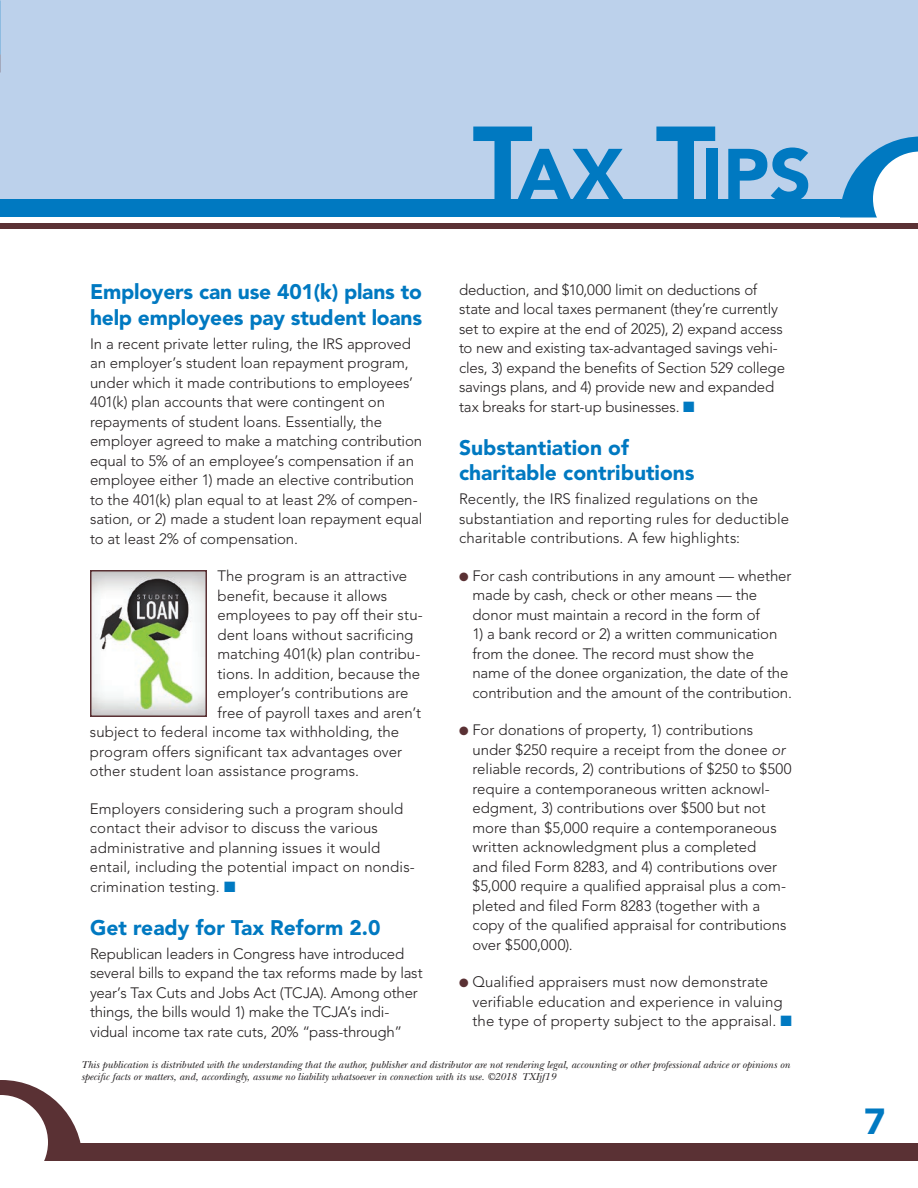
<style>
.page{position:relative;width:918px;height:1188px;background:#fff}
.page>*{position:absolute;margin:0;border:0;box-sizing:border-box;transform-origin:0 0}
.t1{font:900 73.5px "Avenir LT Std";color:#0079c1}
.t2{font:900 36px "Avenir LT Std";color:#0079c1}
.t3{font:900 21px/25.2px "Avenir LT Std";color:#0079c1}
.t4{font:300 15px/19.5px "Avenir LT Std";letter-spacing:-.005em;color:#231f20}
.t5{font:italic 10.5px/12.6px "New Baskerville Std";color:#231f20}
.s1{color:#0079c1}
.s2{font-size:105px}
.s3{color:#5a3134}
.s4{font-style:italic}
</style>
<div class="page">
<div style="left:0;top:0;width:918px;height:200px;background:#bcd1eb"></div>
<div style="left:0;top:200px;width:918px;height:18px;background:#0079c1"></div>
<div style="left:0;top:1143px;width:918px;height:18px;background:#5a3134"></div>
<svg style="left:840px;top:136px;width:78px;height:88px"></svg>
<div style="left:0;top:224px;width:918px;height:6px;background:#5a3134"></div>
<svg style="left:0;top:1080px;width:81px;height:81px"></svg>
<img style="left:93px;top:573px;width:111px;height:141px">
<div style="left:90px;top:570px;width:117px;height:147px;border:2px solid #5a3134"></div>
<h3 class="t3" style="left:90px;top:279px;width:334px">Employers can use 401(k) plans to help employees pay student loans</h3>
<p class="t4" style="left:90px;top:334px;width:334px">In a recent private letter ruling, the IRS approved an employer’s student loan repayment program, under which it made contributions to employees’ 401(k) plan accounts that were contingent on repayments of student loans. Essentially, the employer agreed to make a matching contribution equal to 5% of an employee’s compensation if an employee either 1) made an elective contribution to the 401(k) plan equal to at least 2% of compen&shy;sation, or 2) made a student loan repayment equal to at least 2% of compensation.</p>
<p class="t4" style="left:218px;top:566px;width:191px">The program is an attractive</p>
<p class="t4" style="left:218px;top:586px;width:171px">benefit, because it allows</p>
<p class="t4" style="left:218px;top:605px;width:207px">employees to pay off their stu-</p>
<p class="t4" style="left:218px;top:625px;width:197px">dent loans without sacrificing</p>
<p class="t4" style="left:218px;top:644px;width:204px">matching 401(k) plan contribu-</p>
<p class="t4" style="left:218px;top:664px;width:204px">tions. In addition, because the</p>
<p class="t4" style="left:218px;top:683px;width:193px">employer’s contributions are</p>
<p class="t4" style="left:218px;top:703px;width:205px">free of payroll taxes and aren’t</p>
<p class="t4" style="left:90px;top:722px;width:311px">subject to federal income tax withholding, the</p>
<p class="t4" style="left:90px;top:742px;width:314px">program offers significant tax advantages over</p>
<p class="t4" style="left:90px;top:761px;width:271px">other student loan assistance programs.</p>
<p class="t4" style="left:90px;top:799px;width:326px">Employers considering such a program should contact their advisor to discuss the various administrative and planning issues it would entail, including the potential impact on nondis&shy;crimination testing. <span class="s1">■</span></p>
<h3 class="t3" style="left:90px;top:915px;width:292px">Get ready for Tax Reform 2.0</h3>
<p class="t4" style="left:90px;top:944px;width:334px">Republican leaders in Congress have introduced several bills to expand the tax reforms made by last year’s Tax Cuts and Jobs Act (TCJA). Among other things, the bills would 1) make the TCJA’s indi&shy;vidual income tax rate cuts, 20% “pass-through”</p>
<h1 class="t1" style="left:473px;top:131px;width:340px"><span class="s2">T</span>AX <span class="s2">T</span>IPS</h1>
<p class="t4" style="left:459px;top:280px;width:328px">deduction, and $10,000 limit on deductions of state and local taxes permanent (they’re currently set to expire at the end of 2025), 2) expand access to new and existing tax-advantaged savings vehi&shy;cles, 3) expand the benefits of Section 529 college savings plans, and 4) provide new and expanded tax breaks for start-up businesses. <span class="s1">■</span></p>
<h3 class="t3" style="left:459px;top:435px;width:237px">Substantiation of charitable contributions</h3>
<p class="t4" style="left:459px;top:489px;width:332px">Recently, the IRS finalized regulations on the substantiation and reporting rules for deductible charitable contributions. A few highlights:</p>
<p class="t4" style="left:472px;top:566px;width:320px;text-indent:-13px"><span class="s3">●</span> For cash contributions in any amount — whether made by cash, check or other means — the donor must maintain a record in the form of</p>
<p class="t4" style="left:472px;top:624px;width:321px">1) a bank record or 2) a written communication from the donee. The record must show the name of the donee organization, the date of the contribution and the amount of the contribution.</p>
<p class="t4" style="left:472px;top:720px;width:321px;text-indent:-13px"><span class="s3">●</span> For donations of property, 1) contributions under $250 require a receipt from the donee <span class="s4">or </span>reliable records, 2) contributions of $250 to $500 require a contemporaneous written acknowl&shy;edgment, 3) contributions over $500 but not more than $5,000 require a contemporaneous written acknowledgment plus a completed<br>and filed Form 8283, and 4) contributions over $5,000 require a qualified appraisal plus a com&shy;pleted and filed Form 8283 (together with a copy of the qualified appraisal for contributions over $500,000).</p>
<p class="t4" style="left:473px;top:972px;width:321px;text-indent:-14px"><span class="s3">●</span> Qualified appraisers must now demonstrate verifiable education and experience in valuing the type of property subject to the appraisal. <span class="s1">■</span></p>
<p class="t5" style="left:81px;top:1058px;width:711px">This publication is distributed with the understanding that the author, publisher and distributor are not rendering legal, accounting or other professional advice or opinions on specific facts or matters, and, accordingly, assume no liability whatsoever in connection with its use. ©2018 TXIjf19</p>
<h2 class="t2" style="left:864px;top:1100px;width:23px">7</h2>
</div>
